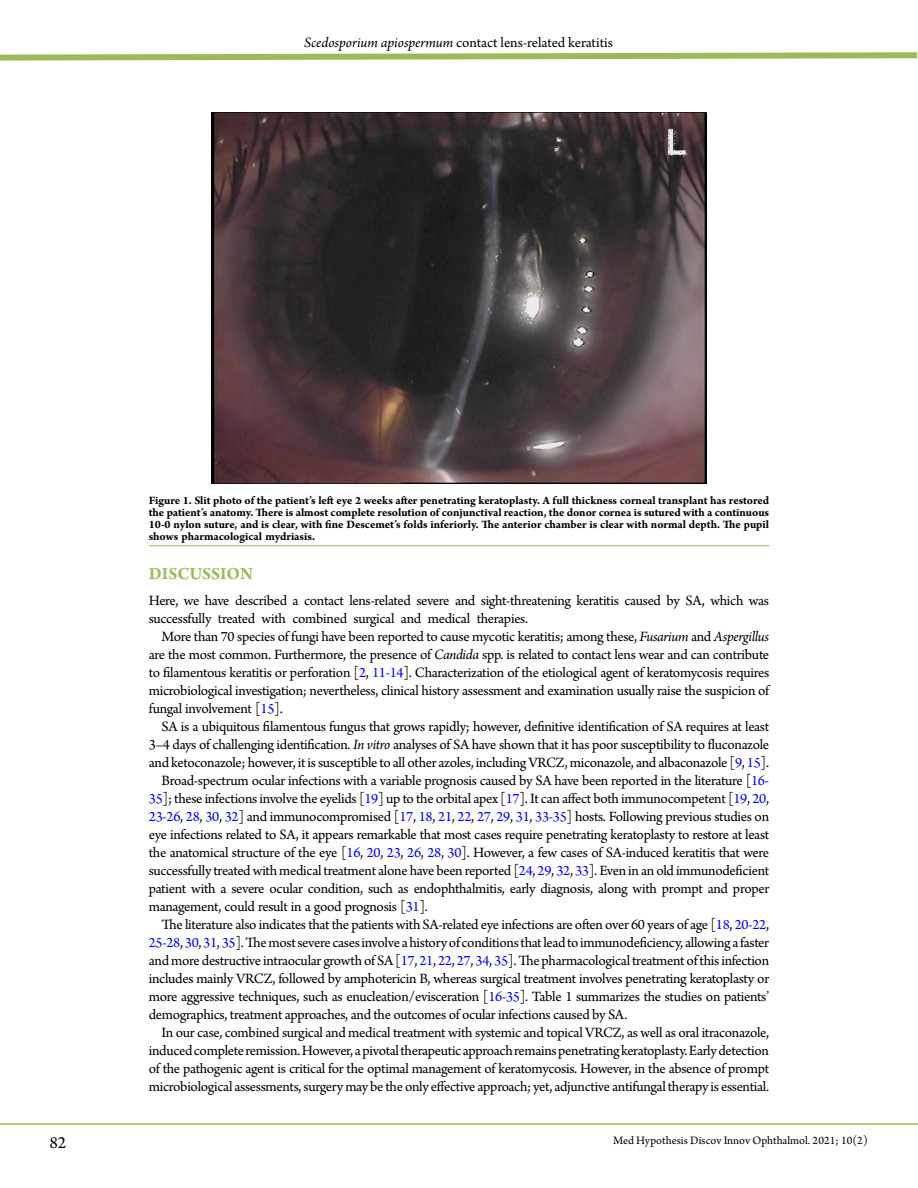
<style>
.page{position:relative;width:918px;height:1188px;background:#fff}
.page>*{position:absolute;margin:0;border:0;box-sizing:border-box;transform-origin:0 0}
.t1{font:700 18px "Arno Pro";color:#9bbb59}
.t2{font:18px "Arno Pro";color:#000}
.t3{font:15px/18px "Arno Pro";letter-spacing:-.02em;color:#000}
.t4{font:700 12px/12px "Arno Pro";color:#000;text-align:justify}
.t5{font:12px "Arno Pro";color:#000}
.s1{font-style:italic}
.s2{color:#00f}
</style>
<div class="page">
<hr style="left:0;top:1123px;width:918px;height:2px;background:#9bbb59">
<svg style="left:0;top:52px;width:918px;height:9px"></svg>
<hr style="left:149px;top:545px;width:620px;height:1px;background:#9bbb59">
<img style="left:212px;top:112px;width:494px;height:372px">
<p class="t3" style="left:304px;top:35px;width:310px"><span class="s1">Scedosporium apiospermum</span> contact lens-related keratitis</p>
<p class="t4" style="left:149px;top:495px;width:622px">Figure 1. Slit photo of the patient’s left eye 2 weeks after penetrating keratoplasty. A full thickness corneal transplant has restored the patient’s anatomy. There is almost complete resolution of conjunctival reaction, the donor cornea is sutured with a continuous 10-0 nylon suture, and is clear, with fine Descemet’s folds inferiorly. The anterior chamber is clear with normal depth. The pupil shows pharmacological mydriasis.</p>
<p class="t1" style="left:149px;top:563px;width:106px">DISCUSSION</p>
<p class="t3" style="left:149px;top:592px;width:622px">Here, we have described a contact lens-related severe and sight-threatening keratitis caused by SA, which was successfully treated with combined surgical and medical therapies.</p>
<p class="t3" style="left:149px;top:628px;width:622px;text-align:justify;text-indent:13px">More than 70 species of fungi have been reported to cause mycotic keratitis; among these, <span class="s1">Fusarium</span> and <span class="s1">Aspergillus </span>are the most common. Furthermore, the presence of <span class="s1">Candida</span> spp. is related to contact lens wear and can contribute to filamentous keratitis or perforation [<span class="s2">2</span>, <span class="s2">11-14</span>]. Characterization of the etiological agent of keratomycosis requires microbiological investigation; nevertheless, clinical history assessment and examination usually raise the suspicion of fungal involvement [<span class="s2">15</span>].</p>
<p class="t3" style="left:162px;top:718px;width:609px">SA is a ubiquitous filamentous fungus that grows rapidly; however, definitive identification of SA requires at least</p>
<p class="t3" style="left:149px;top:736px;width:622px">3–4 days of challenging identification. <span class="s1">In vitro</span> analyses of SA have shown that it has poor susceptibility to fluconazole</p>
<p class="t3" style="left:149px;top:754px;width:622px">and ketoconazole; however, it is susceptible to all other azoles, including VRCZ, miconazole, and albaconazole [<span class="s2">9</span>, <span class="s2">15</span>].</p>
<p class="t3" style="left:162px;top:772px;width:609px">Broad-spectrum ocular infections with a variable prognosis caused by SA have been reported in the literature [<span class="s2">16-</span></p>
<p class="t3" style="left:149px;top:790px;width:622px"><span class="s2">35</span>]; these infections involve the eyelids [<span class="s2">19</span>] up to the orbital apex [<span class="s2">17</span>]. It can affect both immunocompetent [<span class="s2">19</span>, <span class="s2">20</span>,</p>
<p class="t3" style="left:149px;top:808px;width:622px"><span class="s2">23-26</span>, <span class="s2">28</span>, <span class="s2">30</span>, <span class="s2">32</span>] and immunocompromised [<span class="s2">17</span>, <span class="s2">18</span>, <span class="s2">21</span>, <span class="s2">22</span>, <span class="s2">27</span>, <span class="s2">29</span>, <span class="s2">31</span>, <span class="s2">33-35</span>] hosts. Following previous studies on</p>
<p class="t3" style="left:149px;top:826px;width:622px">eye infections related to SA, it appears remarkable that most cases require penetrating keratoplasty to restore at least</p>
<p class="t3" style="left:149px;top:844px;width:622px">the anatomical structure of the eye [<span class="s2">16</span>, <span class="s2">20</span>, <span class="s2">23</span>, <span class="s2">26</span>, <span class="s2">28</span>, <span class="s2">30</span>]. However, a few cases of SA-induced keratitis that were</p>
<p class="t3" style="left:149px;top:862px;width:622px">successfully treated with medical treatment alone have been reported [<span class="s2">24</span>, <span class="s2">29</span>, <span class="s2">32</span>, <span class="s2">33</span>]. Even in an old immunodeficient</p>
<p class="t3" style="left:149px;top:880px;width:622px">patient with a severe ocular condition, such as endophthalmitis, early diagnosis, along with prompt and proper</p>
<p class="t3" style="left:149px;top:898px;width:281px">management, could result in a good prognosis [<span class="s2">31</span>].</p>
<p class="t3" style="left:162px;top:916px;width:609px">The literature also indicates that the patients with SA-related eye infections are often over 60 years of age [<span class="s2">18</span>, <span class="s2">20-22</span>,</p>
<p class="t3" style="left:149px;top:934px;width:622px"><span class="s2">25-28</span>, <span class="s2">30</span>, <span class="s2">31</span>, <span class="s2">35</span>]. The most severe cases involve a history of conditions that lead to immunodeficiency, allowing a faster</p>
<p class="t3" style="left:149px;top:952px;width:622px">and more destructive intraocular growth of SA [<span class="s2">17</span>, <span class="s2">21</span>, <span class="s2">22</span>, <span class="s2">27</span>, <span class="s2">34</span>, <span class="s2">35</span>]. The pharmacological treatment of this infection</p>
<p class="t3" style="left:149px;top:970px;width:622px">includes mainly VRCZ, followed by amphotericin B, whereas surgical treatment involves penetrating keratoplasty or</p>
<p class="t3" style="left:149px;top:988px;width:622px">more aggressive techniques, such as enucleation/evisceration [<span class="s2">16-35</span>]. Table 1 summarizes the studies on patients’</p>
<p class="t3" style="left:149px;top:1006px;width:480px">demographics, treatment approaches, and the outcomes of ocular infections caused by SA.</p>
<p class="t3" style="left:162px;top:1024px;width:609px">In our case, combined surgical and medical treatment with systemic and topical VRCZ, as well as oral itraconazole,</p>
<p class="t3" style="left:149px;top:1042px;width:622px">induced complete remission. However, a pivotal therapeutic approach remains penetrating keratoplasty. Early detection</p>
<p class="t3" style="left:149px;top:1060px;width:622px">of the pathogenic agent is critical for the optimal management of keratomycosis. However, in the absence of prompt</p>
<p class="t3" style="left:149px;top:1078px;width:622px">microbiological assessments, surgery may be the only effective approach; yet, adjunctive antifungal therapy is essential.</p>
<p class="t2" style="left:49px;top:1133px;width:19px">82</p>
<p class="t5" style="left:613px;top:1134px;width:256px">Med Hypothesis Discov Innov Ophthalmol. 2021; 10(2)</p>
</div>
